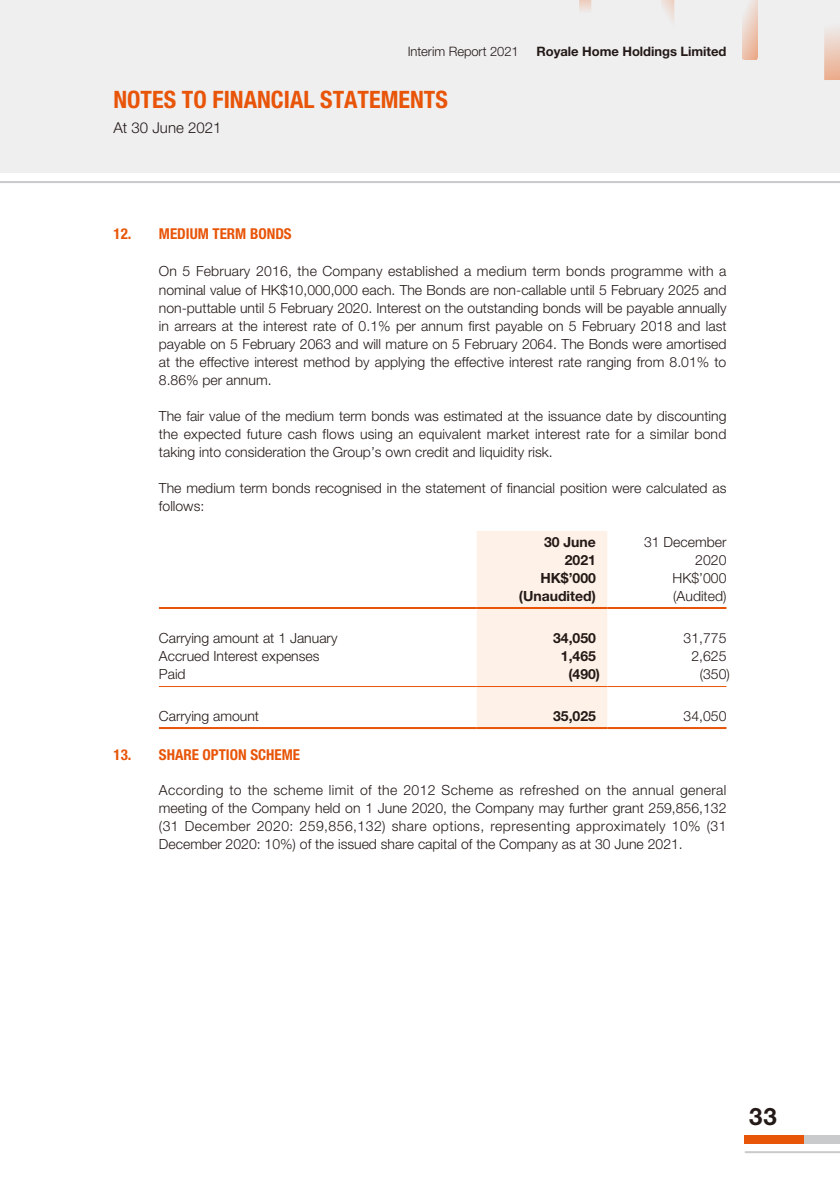
<style>
.page{position:relative;width:840px;height:1191px;background:#fff}
.page>*{position:absolute;margin:0;border:0;box-sizing:border-box;transform-origin:0 0}
.t1{font:700 condensed 24px "Helvetica Neue LT Std";color:#e85408}
.t2{font:700 24px "Helvetica Neue LT Std";color:#231916}
.t3{font:700 condensed 15px "Helvetica Neue LT Std";color:#e85408}
.t4{font:300 15px "Helvetica Neue LT Std";color:#231916}
.t5{font:300 14px/18px "Helvetica Neue LT Std";color:#231916;text-align:justify}
.t6{font:700 14px/18px "Helvetica Neue LT Std";color:#231916;text-align:right}
.t7{font:700 13px "Helvetica Neue LT Std";letter-spacing:-.005em;color:#231916}
.t8{font:300 13px "Helvetica Neue LT Std";letter-spacing:-.005em;color:#231916}
</style>
<div class="page">
<div style="left:0;top:0;width:839px;height:173px;background:#efeff0"></div>
<hr style="left:0;top:181px;width:839px;height:2px;background:#c9cacb">
<svg style="left:824px;top:28px;width:15px;height:52px"></svg>
<svg style="left:742px;top:0;width:14px;height:59px"></svg>
<svg style="left:661px;top:0;width:13px;height:23px"></svg>
<svg style="left:579px;top:0;width:12px;height:11px"></svg>
<hr style="left:744px;top:1151px;width:95px;height:2px;background:#c9cacb">
<div style="left:784px;top:1135px;width:55px;height:8px;background:#c9cacb"></div>
<div style="left:744px;top:1135px;width:59px;height:8px;background:#e85408"></div>
<div style="left:476px;top:531px;width:131px;height:196px;background:#fef1e7"></div>
<hr style="left:159px;top:607px;width:317px;height:2px;background:#e85408">
<hr style="left:476px;top:607px;width:131px;height:2px;background:#e85408">
<hr style="left:607px;top:607px;width:119px;height:2px;background:#e85408">
<hr style="left:159px;top:686px;width:317px;height:1px;background:#e85408">
<hr style="left:476px;top:686px;width:131px;height:1px;background:#e85408">
<hr style="left:607px;top:686px;width:119px;height:1px;background:#e85408">
<hr style="left:159px;top:727px;width:317px;height:2px;background:#e85408">
<hr style="left:476px;top:727px;width:131px;height:2px;background:#e85408">
<hr style="left:607px;top:727px;width:119px;height:2px;background:#e85408">
<p class="t8" style="left:407px;top:44px;width:113px">Interim Report 2021</p>
<p class="t7" style="left:536px;top:43px;width:191px">Royale Home Holdings Limited</p>
<h1 class="t1" style="left:113px;top:85px;width:335px">NOTES TO FINANCIAL STATEMENTS</h1>
<p class="t4" style="left:113px;top:119px;width:109px">At 30 June 2021</p>
<p class="t3" style="left:113px;top:225px;width:180px">12. MEDIUM TERM BONDS</p>
<p class="t5" style="left:159px;top:262px;width:569px">On 5 February 2016, the Company established a medium term bonds programme with a nominal value of HK$10,000,000 each. The Bonds are non-callable until 5 February 2025 and non-puttable until 5 February 2020. Interest on the outstanding bonds will be payable annually in arrears at the interest rate of 0.1% per annum first payable on 5 February 2018 and last payable on 5 February 2063 and will mature on 5 February 2064. The Bonds were amortised at the effective interest method by applying the effective interest rate ranging from 8.01% to 8.86% per annum.</p>
<p class="t5" style="left:159px;top:406px;width:568px">The fair value of the medium term bonds was estimated at the issuance date by discounting the expected future cash flows using an equivalent market interest rate for a similar bond taking into consideration the Group’s own credit and liquidity risk.</p>
<p class="t5" style="left:159px;top:478px;width:568px">The medium term bonds recognised in the statement of financial position were calculated as follows:</p>
<p class="t6" style="left:543px;top:532px;width:53px">30 June<br>2021</p>
<p class="t5" style="left:643px;top:532px;width:84px;text-align:right">31 December<br>2020</p>
<p class="t6" style="left:540px;top:568px;width:57px">HK$’000</p>
<p class="t5" style="left:672px;top:568px;width:55px">HK$’000</p>
<p class="t6" style="left:518px;top:586px;width:78px">(Unaudited)</p>
<p class="t5" style="left:673px;top:586px;width:55px">(Audited)</p>
<p class="t5" style="left:159px;top:628px;width:180px">Carrying amount at 1 January</p>
<p class="t6" style="left:552px;top:628px;width:44px">34,050</p>
<p class="t5" style="left:683px;top:628px;width:44px">31,775</p>
<p class="t5" style="left:159px;top:646px;width:162px">Accrued Interest expenses</p>
<p class="t6" style="left:560px;top:646px;width:37px">1,465</p>
<p class="t5" style="left:691px;top:646px;width:37px">2,625</p>
<p class="t5" style="left:159px;top:664px;width:28px">Paid</p>
<p class="t6" style="left:568px;top:664px;width:33px">(490)</p>
<p class="t5" style="left:699px;top:664px;width:32px">(350)</p>
<p class="t5" style="left:159px;top:706px;width:102px">Carrying amount</p>
<p class="t6" style="left:552px;top:706px;width:44px">35,025</p>
<p class="t5" style="left:683px;top:706px;width:44px">34,050</p>
<p class="t3" style="left:113px;top:745px;width:188px">13. SHARE OPTION SCHEME</p>
<p class="t5" style="left:159px;top:780px;width:569px">According to the scheme limit of the 2012 Scheme as refreshed on the annual general meeting of the Company held on 1 June 2020, the Company may further grant 259,856,132 (31 December 2020: 259,856,132) share options, representing approximately 10% (31<br>December 2020: 10%) of the issued share capital of the Company as at 30 June 2021.</p>
<h1 class="t2" style="left:748px;top:1101px;width:29px">33</h1>
</div>
